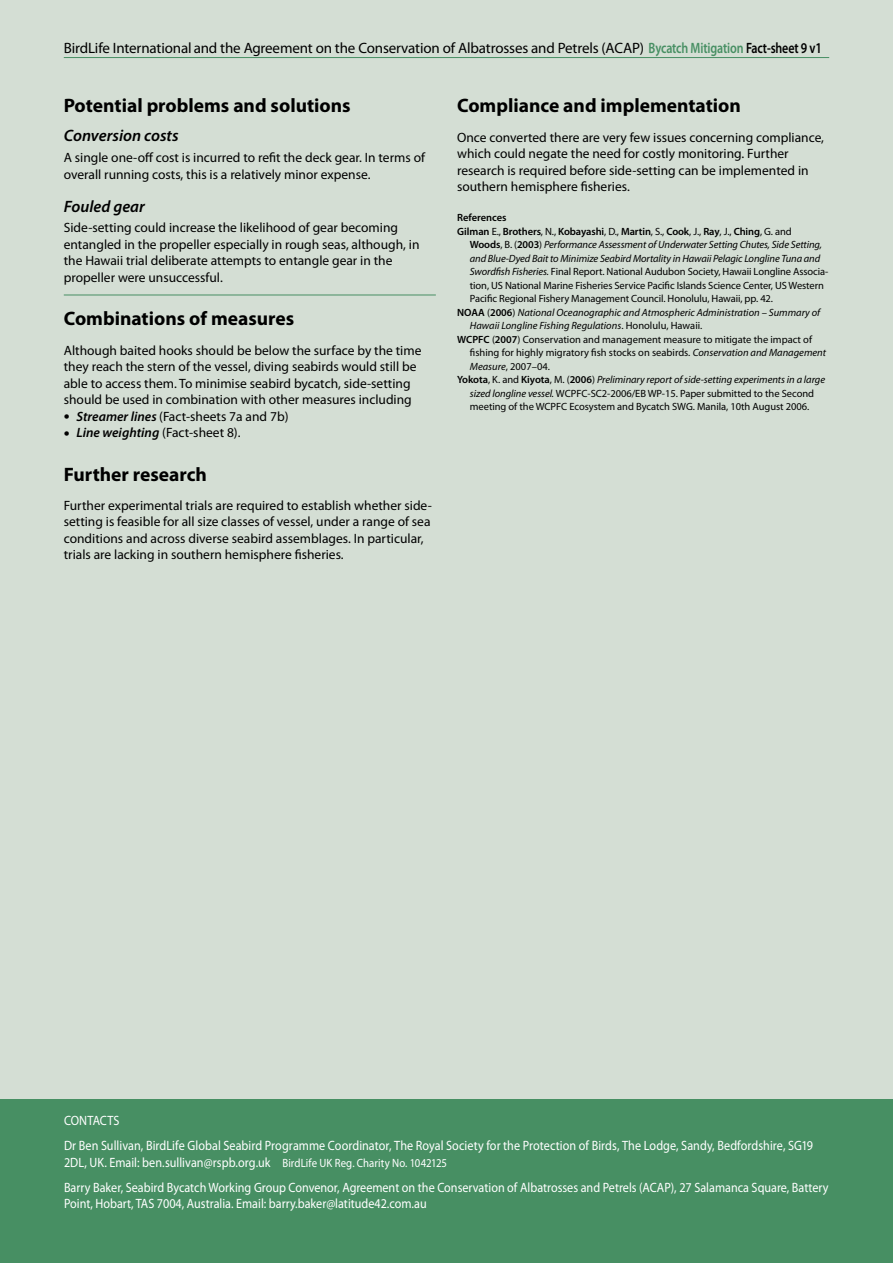
<style>
.page{position:relative;width:893px;height:1263px;background:#fff}
.page>*{position:absolute;margin:0;border:0;box-sizing:border-box;transform-origin:0 0}
.t1{font:700 19.5px "Myriad Pro";color:#000}
.t2{font:italic 600 16.5px "Myriad Pro";color:#000}
.t3{font:15px "Myriad Pro";letter-spacing:-.01em;color:#000}
.t4{font:13.5px/16.5px "Myriad Pro";color:#000}
.t5{font:13.5px/25px "Myriad Pro";color:#fff;scale:.9 1}
.t6{font:10.5px "Myriad Pro";letter-spacing:-.005em;color:#000}
.t7{font:italic 10.5px "Myriad Pro";letter-spacing:-.005em;color:#000}
.t8{font:600 10.5px "Myriad Pro";letter-spacing:-.01em;color:#000}
.s1{font-weight:600;color:#478f63}
.s2{font-weight:600}
.s3{font-size:21px}
.s4{font-weight:600;font-style:italic}
.s5{font-weight:400}
.s6{font-weight:600;font-style:normal}
.s7{font-style:normal}
.s8{font-style:italic}
.s9{font-size:12px}
</style>
<div class="page">
<div style="left:0;top:0;width:893px;height:1167px;background:#d4ded4"></div>
<hr style="left:64px;top:295px;width:372px;height:1px;background:#478f63">
<hr style="left:64px;top:57px;width:765px;height:1px;background:#478f63">
<div style="left:0;top:1099px;width:893px;height:164px;background:#478f63"></div>
<p class="t3" style="left:64px;top:40px;width:760px">BirdLife International and the Agreement on the Conservation of Albatrosses and Petrels (ACAP) <span class="s1">Bycatch Mitigation</span> <span class="s2">Fact-sheet 9 v1</span></p>
<h1 class="t1" style="left:64px;top:95px;width:288px">Potential problems and solutions</h1>
<p class="t2" style="left:64px;top:127px;width:116px">Conversion costs</p>
<p class="t4" style="left:64px;top:150px;width:363px">A single one-off cost is incurred to refit the deck gear. In terms of overall running costs, this is a relatively minor expense.</p>
<p class="t2" style="left:64px;top:197px;width:83px">Fouled gear</p>
<p class="t4" style="left:64px;top:220px;width:357px">Side-setting could increase the likelihood of gear becoming entangled in the propeller especially in rough seas, although, in the Hawaii trial deliberate attempts to entangle gear in the propeller were unsuccessful.</p>
<h1 class="t1" style="left:64px;top:308px;width:232px">Combinations of measures</h1>
<p class="t4" style="left:64px;top:342px;width:359px">Although baited hooks should be below the surface by the time they reach the stern of the vessel, diving seabirds would still be able to access them. To minimise seabird bycatch, side-setting should be used in combination with other measures including</p>
<p class="t4" style="left:64px;top:408px;width:226px"><span class="s3">•</span> <span class="s4">Streamer lines</span> (Fact-sheets 7a and 7b)</p>
<p class="t4" style="left:64px;top:425px;width:178px"><span class="s3">•</span> <span class="s4">Line weighting</span> (Fact-sheet 8).</p>
<h1 class="t1" style="left:64px;top:463px;width:145px">Further research</h1>
<p class="t4" style="left:64px;top:497px;width:370px">Further experimental trials are required to establish whether side&shy;setting is feasible for all size classes of vessel, under a range of sea conditions and across diverse seabird assemblages. In particular, trials are lacking in southern hemisphere fisheries.</p>
<h1 class="t1" style="left:457px;top:95px;width:285px">Compliance and implementation</h1>
<p class="t4" style="left:457px;top:129px;width:368px">Once converted there are very few issues concerning compliance, which could negate the need for costly monitoring. Further research is required before side-setting can be implemented in southern hemisphere fisheries.</p>
<p class="t8" style="left:457px;top:212px;width:51px">References</p>
<p class="t8" style="left:457px;top:225px;width:336px">Gilman <span class="s5">E.,</span> Brothers<span class="s5">, N.,</span> Kobayashi<span class="s5">, D.,</span> Martin<span class="s5">, S.,</span> Cook<span class="s5">, J.,</span> Ray<span class="s5">, J.,</span> Ching<span class="s5">, G. and</span></p>
<p class="t7" style="left:470px;top:239px;width:354px"><span class="s6">Woods</span><span class="s7">, B. (</span><span class="s6">2003</span><span class="s7">)</span> Performance Assessment of Underwater Setting Chutes, Side Setting,</p>
<p class="t7" style="left:470px;top:253px;width:352px">and Blue-Dyed Bait to Minimize Seabird Mortality in Hawaii Pelagic Longline Tuna and</p>
<p class="t6" style="left:470px;top:266px;width:360px"><span class="s8">Swordfish Fisheries.</span> Final Report. National Audubon Society, Hawaii Longline Associa-</p>
<p class="t6" style="left:470px;top:279px;width:356px">tion, US National Marine Fisheries Service Pacific Islands Science Center, US Western</p>
<p class="t6" style="left:470px;top:293px;width:305px">Pacific Regional Fishery Management Council. Honolulu, Hawaii, pp. 42.</p>
<p class="t7" style="left:457px;top:307px;width:365px"><span class="s6">NOAA</span> <span class="s7">(</span><span class="s6">2006</span><span class="s7">)</span> National Oceanographic and Atmospheric Administration – Summary of</p>
<p class="t7" style="left:470px;top:320px;width:234px">Hawaii Longline Fishing Regulations<span class="s7">. Honolulu, Hawaii.</span></p>
<p class="t6" style="left:457px;top:333px;width:356px"><span class="s2">WCPFC</span> (<span class="s2">2007</span>) Conservation and management measure to mitigate the impact of</p>
<p class="t6" style="left:470px;top:347px;width:358px">fishing for highly migratory fish stocks on seabirds. <span class="s8">Conservation and Management</span></p>
<p class="t6" style="left:470px;top:360px;width:82px"><span class="s8">Measure</span>, 2007–04.</p>
<p class="t7" style="left:457px;top:374px;width:369px"><span class="s6">Yokota</span><span class="s7">, K. and</span> <span class="s6">Kiyota</span><span class="s7">, M. (</span><span class="s6">2006</span><span class="s7">)</span> Preliminary report of side-setting experiments in a large</p>
<p class="t6" style="left:470px;top:387px;width:346px"><span class="s8">sized longline vessel.</span> WCPFC-SC2-2006/EB WP-15. Paper submitted to the Second</p>
<p class="t6" style="left:470px;top:401px;width:341px">meeting of the WCPFC Ecosystem and Bycatch SWG. Manila, 10th August 2006.</p>
<p class="t5" style="left:64px;top:1108px;width:834px">CONTACTS<br>Dr Ben Sullivan, BirdLife Global Seabird Programme Coordinator, The Royal Society for the Protection of Birds, The Lodge, Sandy, Bedfordshire, SG19</p>
<p class="t5" style="left:64px;top:1150px;width:851px">2DL, UK. Email: ben.sullivan@rspb.org.uk <span class="s9">BirdLife UK Reg. Charity No. 1042125<br></span>Barry Baker, Seabird Bycatch Working Group Convenor, Agreement on the Conservation of Albatrosses and Petrels (ACAP), 27 Salamanca Square, Battery</p>
<p class="t5" style="left:64px;top:1191px;width:404px">Point, Hobart, TAS 7004, Australia. Email: barry.baker@latitude42.com.au</p>
</div>
